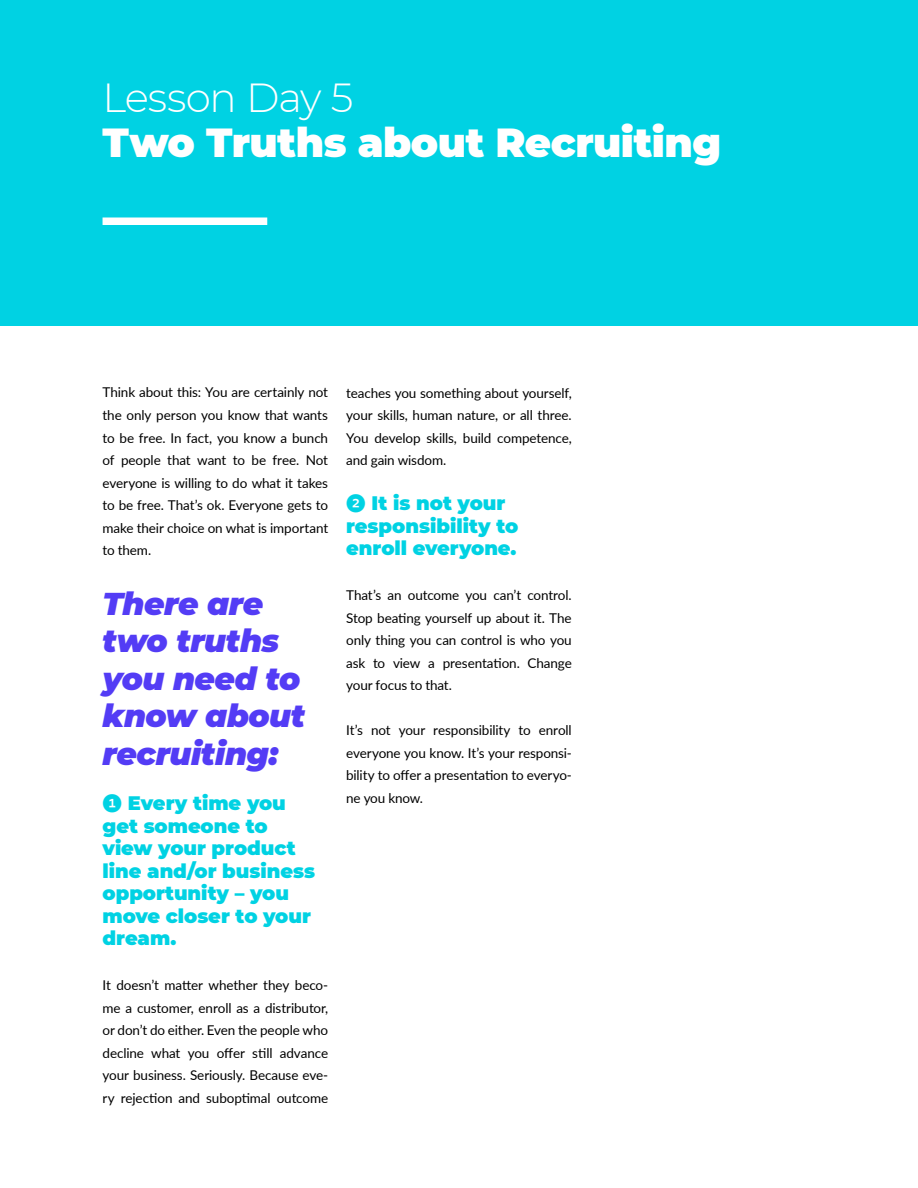
<style>
.page{position:relative;width:918px;height:1188px;background:#fff}
.page>*{position:absolute;margin:0;border:0;box-sizing:border-box;transform-origin:0 0}
.t1{font:900 40.5px "Montserrat";letter-spacing:-.015em;color:#fff}
.t2{font:300 40.5px "Montserrat";letter-spacing:-.03em;color:#fff}
.t3{font:italic 900 31.5px/37.5px "Montserrat";letter-spacing:-.015em;color:#533cf5}
.t4{font:900 19.5px/22.5px "Montserrat";color:#00d2e3}
.t5{font:13.5px/22.5px "Lato";letter-spacing:-.01em;color:#000;text-align:justify}
.s1{font-family:"Whitney Index Black Round Bd";font-weight:400}
</style>
<div class="page">
<div style="left:0;top:0;width:918px;height:325px;background:#00d2e3"></div>
<div style="left:103px;top:217px;width:164px;height:8px;background:#fff"></div>
<h1 class="t2" style="left:103px;top:71px;width:253px">Lesson Day 5</h1>
<h1 class="t1" style="left:103px;top:113px;width:620px">Two Truths about Recruiting</h1>
<p class="t5" style="left:103px;top:381px;width:227px">Think about this: You are certainly not the only person you know that wants to be free. In fact, you know a bunch of people that want to be free. Not everyone is willing to do what it takes to be free. That’s ok. Everyone gets to make their choice on what is important to them.</p>
<h2 class="t3" style="left:103px;top:583px;width:204px">There are two truths you need to know about recruiting:</h2>
<h3 class="t4" style="left:103px;top:791px;width:214px"><span class="s1">1</span> Every time you get someone to view your product line and/or business opportunity – you move closer to your dream.</h3>
<p class="t5" style="left:103px;top:973px;width:227px">It doesn’t matter whether they beco&shy;me a customer, enroll as a distributor, or don’t do either. Even the people who decline what you offer still advance your business. Seriously. Because eve&shy;ry rejection and suboptimal outcome</p>
<p class="t5" style="left:346px;top:381px;width:227px">teaches you something about yourself, your skills, human nature, or all three.<br>You develop skills, build competence, and gain wisdom.</p>
<h3 class="t4" style="left:346px;top:491px;width:174px"><span class="s1">2</span> It is not your responsibility to enroll everyone.</h3>
<p class="t5" style="left:346px;top:583px;width:227px">That’s an outcome you can’t control.<br>Stop beating yourself up about it. The only thing you can control is who you ask to view a presentation. Change your focus to that.</p>
<p class="t5" style="left:346px;top:718px;width:227px">It’s not your responsibility to enroll everyone you know. It’s your responsi&shy;bility to offer a presentation to everyo&shy;ne you know.</p>
</div>
